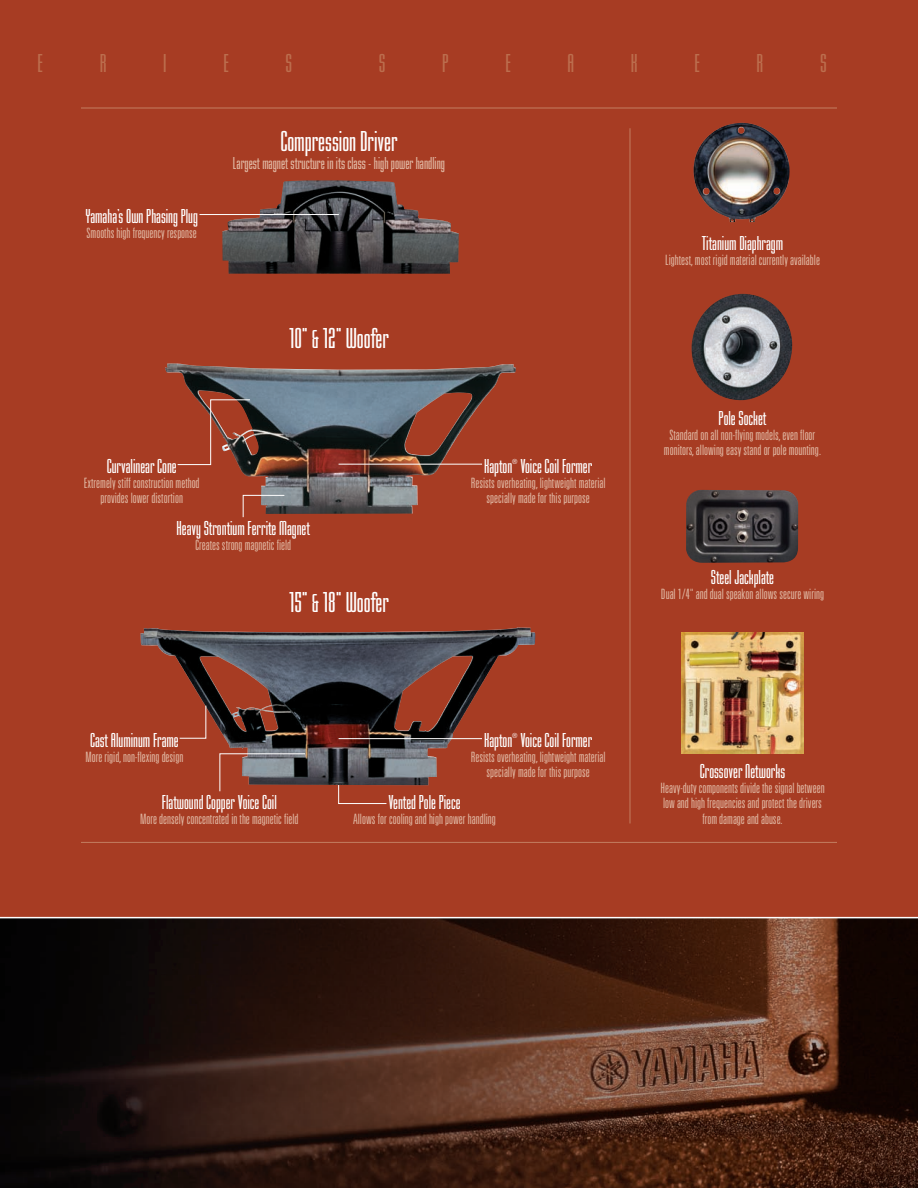
<style>
.page{position:relative;width:918px;height:1188px;background:#fff}
.page>*{position:absolute;margin:0;border:0;box-sizing:border-box;transform-origin:0 0}
.t1{font:30px "Mekanik Plain";color:#fff}
.t2{font:27px "Mekanik Plain";color:#bc6e4e}
.t3{font:21px "Mekanik Plain";color:#fff}
.t4{font:18px "Mekanik Plain";color:#e0b7a2}
.t5{font:300 ultra-condensed 14.25px/15px "Univers";color:#e0b7a2;text-align:center}
.t6{font:300 condensed 6.75px "Futura";color:#fff}
.s1{font-size:27px}
</style>
<div class="page">
<div style="left:0;top:0;width:918px;height:918px;background:#a73c23"></div>
<img style="left:0;top:918px;width:918px;height:270px">
<hr style="left:0;top:917px;width:918px;height:1px;background:#fff">
<img style="left:222px;top:180px;width:237px;height:94px">
<img style="left:691px;top:294px;width:101px;height:106px">
<img style="left:693px;top:123px;width:97px;height:99px">
<img style="left:682px;top:632px;width:121px;height:122px">
<img style="left:165px;top:363px;width:351px;height:151px">
<img style="left:141px;top:628px;width:394px;height:157px">
<img style="left:686px;top:490px;width:112px;height:73px">
<svg style="left:338px;top:784px;width:49px;height:20px"></svg>
<svg style="left:219px;top:753px;width:87px;height:39px"></svg>
<svg style="left:242px;top:495px;width:43px;height:23px"></svg>
<hr style="left:339px;top:738px;width:143px;height:1px;background:#fff">
<hr style="left:339px;top:464px;width:143px;height:1px;background:#fff">
<hr style="left:199px;top:214px;width:140px;height:1px;background:#fff">
<svg style="left:179px;top:705px;width:28px;height:34px"></svg>
<svg style="left:177px;top:399px;width:74px;height:66px"></svg>
<hr style="left:630px;top:128px;width:1px;height:696px;background:#c37e61">
<hr style="left:81px;top:108px;width:756px;height:1px;background:#c37e61">
<hr style="left:81px;top:842px;width:756px;height:1px;background:#c37e61">
<h2 class="t2" style="left:38px;top:54px;width:7px">E</h2>
<h2 class="t2" style="left:100px;top:54px;width:8px">R</h2>
<h2 class="t2" style="left:163px;top:54px;width:5px">I</h2>
<h2 class="t2" style="left:223px;top:54px;width:7px">E</h2>
<h2 class="t2" style="left:285px;top:54px;width:8px">S</h2>
<h2 class="t2" style="left:379px;top:54px;width:8px">S</h2>
<h2 class="t2" style="left:442px;top:54px;width:8px">P</h2>
<h2 class="t2" style="left:505px;top:54px;width:7px">E</h2>
<h2 class="t2" style="left:568px;top:54px;width:8px">A</h2>
<h2 class="t2" style="left:631px;top:54px;width:8px">K</h2>
<h2 class="t2" style="left:694px;top:54px;width:7px">E</h2>
<h2 class="t2" style="left:757px;top:54px;width:8px">R</h2>
<h2 class="t2" style="left:820px;top:54px;width:8px">S</h2>
<h3 class="t3" style="left:85px;top:209px;width:114px">Yamaha’s Own Phasing Plug</h3>
<p class="t5" style="left:87px;top:226px;width:112px">Smooths high frequency response</p>
<h1 class="t1" style="left:280px;top:131px;width:119px">Compression Driver</h1>
<p class="t4" style="left:233px;top:157px;width:214px">Largest magnet structure in its class - high power handling</p>
<h1 class="t1" style="left:289px;top:328px;width:101px">10" <span class="s1">&amp;</span> 12" Woofer</h1>
<h3 class="t3" style="left:107px;top:459px;width:72px">Curvalinear Cone</h3>
<p class="t5" style="left:84px;top:476px;width:117px">Extremely stiff construction method provides lower distortion</p>
<h3 class="t3" style="left:177px;top:521px;width:135px">Heavy Strontium Ferrite Magnet</h3>
<p class="t5" style="left:195px;top:538px;width:97px">Creates strong magnetic field</p>
<h1 class="t1" style="left:289px;top:592px;width:101px">15" <span class="s1">&amp;</span> 18" Woofer</h1>
<p class="t6" style="left:512px;top:458px;width:7px">®</p>
<p class="t5" style="left:471px;top:476px;width:136px">Resists overheating, lightweight material specially made for this purpose</p>
<h3 class="t3" style="left:484px;top:459px;width:110px">Kapton Voice Coil Former</h3>
<h3 class="t3" style="left:90px;top:733px;width:90px">Cast Aluminum Frame</h3>
<p class="t5" style="left:85px;top:750px;width:99px">More rigid, non-flexing design</p>
<p class="t6" style="left:512px;top:733px;width:7px">®</p>
<p class="t5" style="left:471px;top:750px;width:136px">Resists overheating, lightweight material specially made for this purpose</p>
<h3 class="t3" style="left:484px;top:733px;width:110px">Kapton Voice Coil Former</h3>
<h3 class="t3" style="left:162px;top:795px;width:116px">Flatwound Copper Voice Coil</h3>
<p class="t5" style="left:140px;top:812px;width:160px">More densely concentrated in the magnetic field</p>
<h3 class="t3" style="left:389px;top:795px;width:74px">Vented Pole Piece</h3>
<p class="t5" style="left:353px;top:812px;width:144px">Allows for cooling and high power handling</p>
<h3 class="t3" style="left:702px;top:236px;width:83px">Titanium Diaphragm</h3>
<p class="t5" style="left:665px;top:253px;width:156px">Lightest, most rigid material currently available</p>
<h3 class="t3" style="left:719px;top:411px;width:49px">Pole Socket</h3>
<p class="t5" style="left:664px;top:429px;width:159px">Standard on all non-flying models, even floor monitors, allowing easy stand or pole mounting.</p>
<h3 class="t3" style="left:711px;top:570px;width:65px">Steel Jackplate</h3>
<p class="t5" style="left:661px;top:587px;width:165px">Dual 1/4" and dual speakon allows secure wiring</p>
<h3 class="t3" style="left:700px;top:764px;width:87px">Crossover Networks</h3>
<p class="t5" style="left:660px;top:782px;width:166px">Heavy-duty components divide the signal between low and high frequencies and protect the drivers from damage and abuse.</p>
</div>
